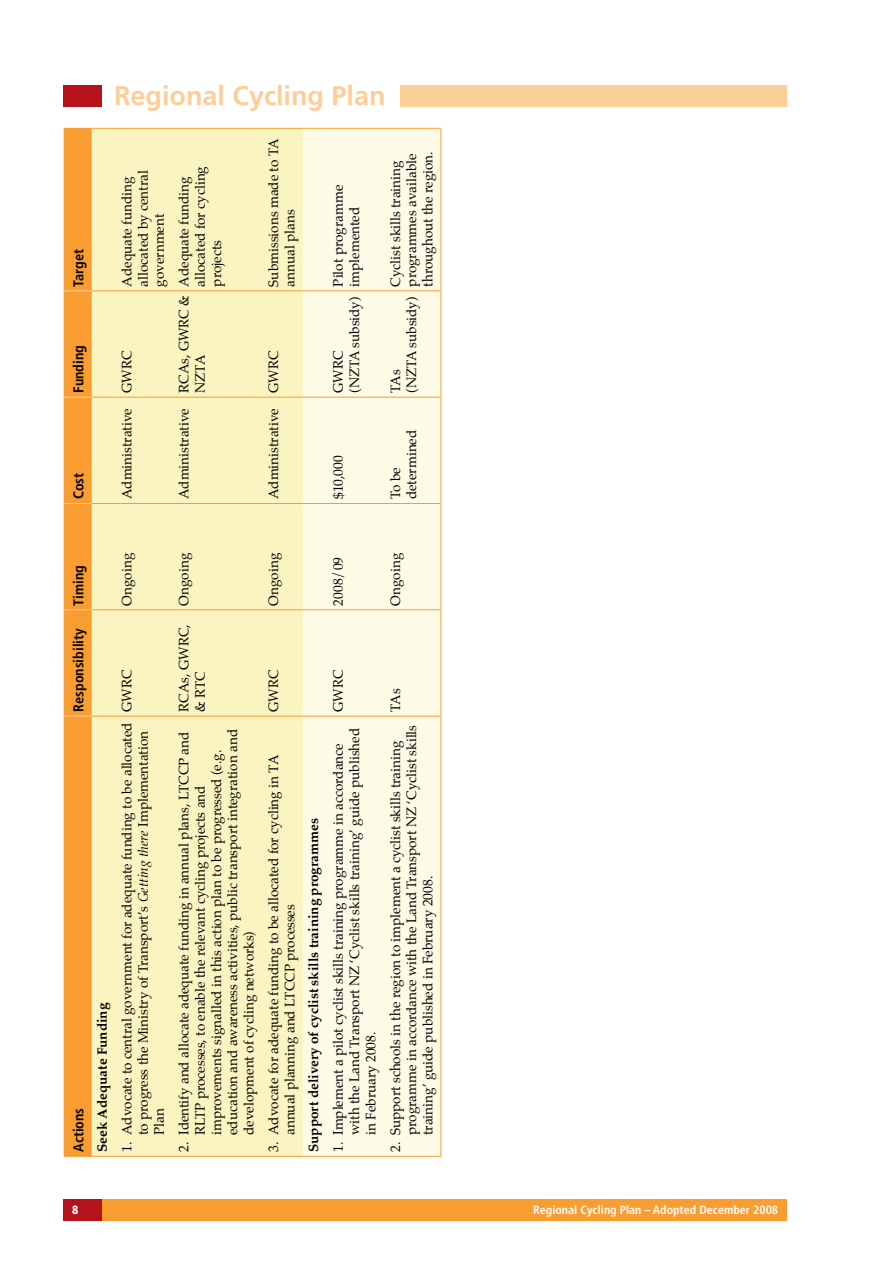
<style>
.page{position:relative;width:893px;height:1263px;background:#fff}
.page>*{position:absolute;margin:0;border:0;box-sizing:border-box;transform-origin:0 0}
.t1{font:700 27px "Frutiger";color:#fcce98}
.t2{font:700 condensed 14.25px "Frutiger";color:#000}
.t3{font:13.5px/16.2px "Palatino";color:#000}
.t4{font:700 13.5px "Palatino";color:#000}
.t5{font:700 condensed 12px "Frutiger";color:#fff}
.t6{font:900 condensed 12px "Frutiger";color:#fff}
.s1{font-style:italic}
</style>
<div class="page">
<div style="left:64px;top:85px;width:723px;height:21px;background:#fcce98"></div>
<div style="left:64px;top:1199px;width:723px;height:21px;background:#f99d31"></div>
<div style="left:64px;top:1199px;width:38px;height:21px;background:#b5121b"></div>
<div style="left:64px;top:85px;width:38px;height:21px;background:#b5121b"></div>
<div style="left:92px;top:129px;width:211px;height:1027px;background:#faf4c1"></div>
<div style="left:303px;top:129px;width:138px;height:1027px;background:#fdfae6"></div>
<hr style="left:92px;top:1156px;width:211px;height:1px;background:#f99d31">
<hr style="left:92px;top:716px;width:211px;height:1px;background:#f99d31">
<hr style="left:92px;top:609px;width:211px;height:1px;background:#f99d31">
<hr style="left:92px;top:503px;width:211px;height:1px;background:#f99d31">
<hr style="left:92px;top:397px;width:211px;height:1px;background:#f99d31">
<hr style="left:92px;top:290px;width:211px;height:1px;background:#f99d31">
<hr style="left:92px;top:128px;width:211px;height:1px;background:#f99d31">
<hr style="left:303px;top:716px;width:138px;height:1px;background:#f99d31">
<hr style="left:303px;top:609px;width:138px;height:1px;background:#f99d31">
<hr style="left:303px;top:503px;width:138px;height:1px;background:#f99d31">
<hr style="left:303px;top:397px;width:138px;height:1px;background:#f99d31">
<hr style="left:303px;top:290px;width:138px;height:1px;background:#f99d31">
<hr style="left:303px;top:128px;width:138px;height:1px;background:#f99d31">
<hr style="left:303px;top:1156px;width:138px;height:1px;background:#f99d31">
<hr style="left:441px;top:716px;width:1px;height:441px;background:#f99d31">
<hr style="left:441px;top:610px;width:1px;height:106px;background:#f99d31">
<hr style="left:441px;top:503px;width:1px;height:107px;background:#f99d31">
<hr style="left:441px;top:397px;width:1px;height:106px;background:#f99d31">
<hr style="left:441px;top:291px;width:1px;height:106px;background:#f99d31">
<hr style="left:441px;top:128px;width:1px;height:163px;background:#f99d31">
<svg style="left:64px;top:128px;width:28px;height:1029px;background:#f99e33"></svg>
<div style="left:102px;top:85px;width:298px;height:33px;background:#fff"></div>
<p class="t2" style="left:70px;top:287px;width:39px;rotate:-90deg">Target</p>
<p class="t2" style="left:70px;top:393px;width:49px;rotate:-90deg">Funding</p>
<p class="t2" style="left:70px;top:499px;width:28px;rotate:-90deg">Cost</p>
<h1 class="t1" style="left:114px;top:80px;width:273px">Regional Cycling Plan</h1>
<p class="t3" style="left:120px;top:287px;width:118px;rotate:-90deg">Adequate funding allocated by central government</p>
<p class="t3" style="left:177px;top:287px;width:122px;rotate:-90deg">Adequate funding allocated for cycling projects</p>
<p class="t3" style="left:120px;top:393px;width:44px;rotate:-90deg">GWRC</p>
<p class="t3" style="left:177px;top:393px;width:99px;rotate:-90deg">RCAs, GWRC &amp;<br>NZTA</p>
<p class="t3" style="left:267px;top:287px;width:149px;rotate:-90deg">Submissions made to TA annual plans</p>
<p class="t3" style="left:267px;top:393px;width:44px;rotate:-90deg">GWRC</p>
<p class="t3" style="left:120px;top:499px;width:93px;rotate:-90deg">Administrative</p>
<p class="t3" style="left:177px;top:499px;width:93px;rotate:-90deg">Administrative</p>
<p class="t3" style="left:267px;top:499px;width:93px;rotate:-90deg">Administrative</p>
<p class="t3" style="left:331px;top:287px;width:103px;rotate:-90deg">Pilot programme implemented</p>
<p class="t3" style="left:388px;top:287px;width:137px;rotate:-90deg">Cyclist skills training programmes available throughout the region.</p>
<p class="t3" style="left:331px;top:393px;width:98px;rotate:-90deg">GWRC<br>(NZTA subsidy)</p>
<p class="t3" style="left:388px;top:393px;width:98px;rotate:-90deg">TAs<br>(NZTA subsidy)</p>
<p class="t3" style="left:331px;top:499px;width:45px;rotate:-90deg">$10,000</p>
<p class="t3" style="left:388px;top:499px;width:71px;rotate:-90deg">To be determined</p>
<p class="t2" style="left:70px;top:605px;width:42px;rotate:-90deg">Timing</p>
<p class="t2" style="left:70px;top:712px;width:85px;rotate:-90deg">Responsibility</p>
<p class="t2" style="left:70px;top:1152px;width:46px;rotate:-90deg">Actions</p>
<p class="t4" style="left:94px;top:1152px;width:151px;rotate:-90deg">Seek Adequate Funding</p>
<p class="t3" style="left:120px;top:605px;width:54px;rotate:-90deg">Ongoing</p>
<p class="t3" style="left:177px;top:605px;width:54px;rotate:-90deg">Ongoing</p>
<p class="t3" style="left:267px;top:605px;width:54px;rotate:-90deg">Ongoing</p>
<p class="t3" style="left:120px;top:712px;width:44px;rotate:-90deg">GWRC</p>
<p class="t3" style="left:177px;top:712px;width:89px;rotate:-90deg">RCAs, GWRC, &amp; RTC</p>
<p class="t3" style="left:120px;top:1135px;width:414px;rotate:-90deg">Advocate to central government for adequate funding to be allocated</p>
<p class="t3" style="left:120px;top:1152px;width:12px;rotate:-90deg">1.</p>
<p class="t3" style="left:193px;top:1135px;width:407px;rotate:-90deg">RLTP processes, to enable the relevant cycling projects and improvements signalled in this action plan to be progressed (e.g. education and awareness activities, public transport integration and development of cycling networks)</p>
<p class="t3" style="left:136px;top:1135px;width:406px;rotate:-90deg">to progress the Ministry of Transport’s <span class="s1">Getting there</span> Implementation<br>Plan</p>
<p class="t3" style="left:177px;top:1135px;width:405px;rotate:-90deg">Identify and allocate adequate funding in annual plans, LTCCP and</p>
<p class="t3" style="left:177px;top:1152px;width:12px;rotate:-90deg">2.</p>
<p class="t3" style="left:267px;top:712px;width:44px;rotate:-90deg">GWRC</p>
<p class="t3" style="left:267px;top:1135px;width:382px;rotate:-90deg">Advocate for adequate funding to be allocated for cycling in TA</p>
<p class="t3" style="left:267px;top:1152px;width:12px;rotate:-90deg">3.</p>
<p class="t3" style="left:283px;top:1135px;width:232px;rotate:-90deg">annual planning and LTCCP processes</p>
<p class="t4" style="left:305px;top:1152px;width:335px;rotate:-90deg">Support delivery of cyclist skills training programmes</p>
<p class="t3" style="left:331px;top:605px;width:50px;rotate:-90deg">2008/09</p>
<p class="t3" style="left:388px;top:605px;width:54px;rotate:-90deg">Ongoing</p>
<p class="t3" style="left:331px;top:712px;width:44px;rotate:-90deg">GWRC</p>
<p class="t3" style="left:348px;top:1135px;width:408px;rotate:-90deg">with the Land Transport NZ ‘Cyclist skills training’ guide published in February 2008.</p>
<p class="t3" style="left:331px;top:1135px;width:393px;rotate:-90deg">Implement a pilot cyclist skills training programme in accordance</p>
<p class="t3" style="left:331px;top:1152px;width:12px;rotate:-90deg">1.</p>
<p class="t3" style="left:388px;top:712px;width:25px;rotate:-90deg">TAs</p>
<p class="t3" style="left:405px;top:1135px;width:412px;rotate:-90deg">programme in accordance with the Land Transport NZ ‘Cyclist skills training’ guide published in February 2008.</p>
<p class="t3" style="left:388px;top:1135px;width:396px;rotate:-90deg">Support schools in the region to implement a cyclist skills training</p>
<p class="t3" style="left:388px;top:1152px;width:12px;rotate:-90deg">2.</p>
<p class="t6" style="left:72px;top:1203px;width:8px">8</p>
<p class="t5" style="left:533px;top:1203px;width:246px">Regional Cycling Plan – Adopted December 2008</p>
</div>
